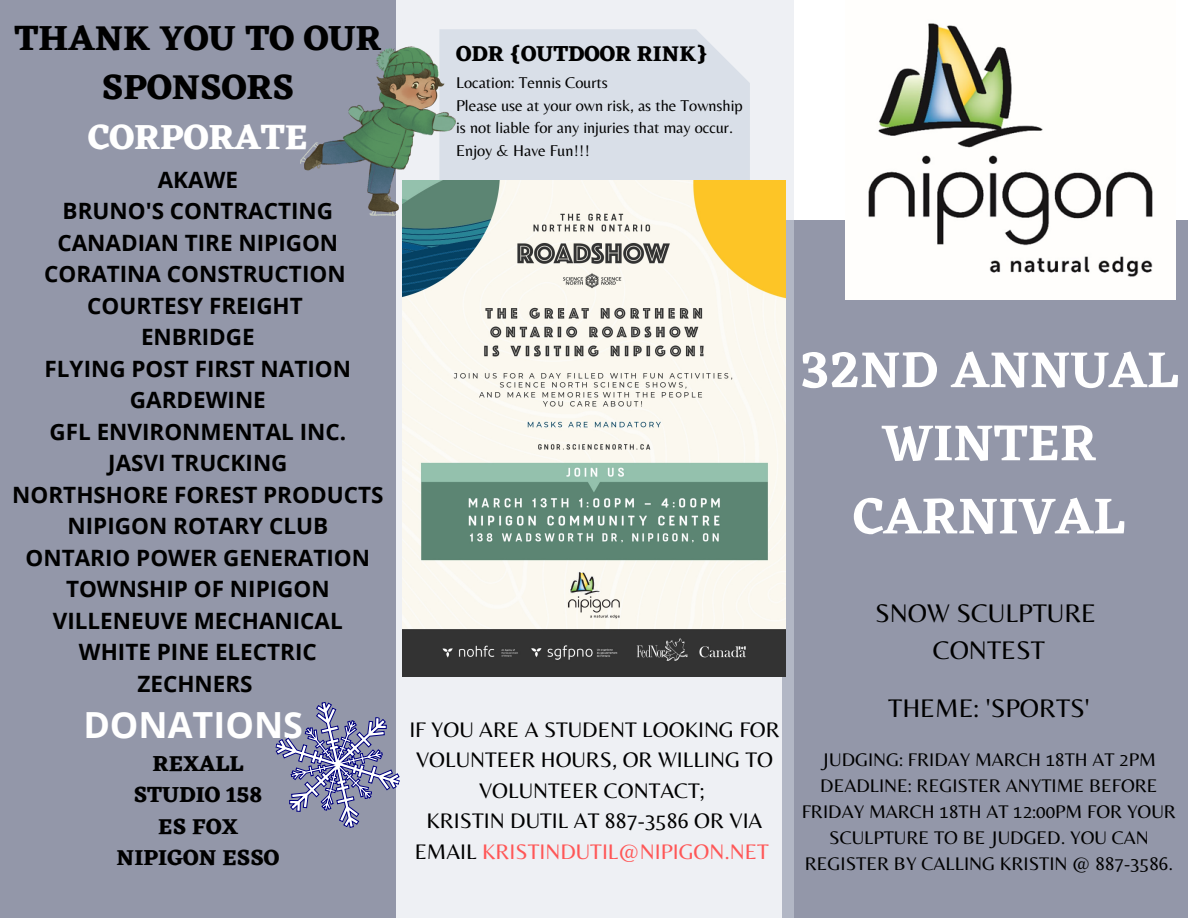
<style>
.page{position:relative;width:1188px;height:918px;background:#fff}
.page>*{position:absolute;margin:0;border:0;box-sizing:border-box;transform-origin:0 0}
.t1{font:600 52.5px/73.2px "Eczar";color:#fff;text-align:center}
.t2{font:700 36px "Eczar";color:#000}
.t3{font:700 36px "Eczar";color:#fff}
.t4{font:700 36px "Open Sans";color:#fff}
.t5{font:26.55px "Belleza";color:#000}
.t6{font:700 22.5px "Open Sans";color:#000}
.t7{font:700 22.5px "Eczar";color:#000}
.t8{font:700 22.2px "Eczar";color:#000}
.t9{font:21.9px/30.3px "Belleza";color:#000;text-align:center}
.t10{font:19.05px/25.8px "Belleza";color:#000;text-align:center}
.t11{font:16.2px/22.5px "Belleza";color:#000}
.s1{color:#ff5757}
</style>
<div class="page">
<div style="left:782px;top:220px;width:406px;height:698px;background:#9397a9"></div>
<div style="left:396px;top:0;width:397px;height:918px;background:#eef0f4"></div>
<div style="left:0;top:0;width:396px;height:918px;background:#9397a9"></div>
<div style="left:439px;top:29px;width:311px;height:151px;background:#d9dfe8"></div>
<img style="left:846px;top:23px;width:329px;height:276px">
<svg style="left:275px;top:702px;width:125px;height:126px"></svg>
<img style="left:300px;top:46px;width:156px;height:170px">
<img style="left:402px;top:180px;width:384px;height:496px">
<p class="t2" style="left:15px;top:16px;width:368px">THANK YOU TO OUR</p>
<p class="t2" style="left:102px;top:66px;width:194px">SPONSORS</p>
<p class="t3" style="left:88px;top:115px;width:221px">CORPORATE</p>
<p class="t6" style="left:158px;top:164px;width:82px">AKAWE</p>
<p class="t6" style="left:63px;top:195px;width:272px">BRUNO'S CONTRACTING</p>
<p class="t6" style="left:57px;top:227px;width:282px">CANADIAN TIRE NIPIGON</p>
<p class="t6" style="left:44px;top:258px;width:303px">CORATINA CONSTRUCTION</p>
<p class="t6" style="left:87px;top:290px;width:217px">COURTESY FREIGHT</p>
<p class="t6" style="left:141px;top:321px;width:115px">ENBRIDGE</p>
<p class="t6" style="left:45px;top:353px;width:308px">FLYING POST FIRST NATION</p>
<p class="t6" style="left:130px;top:384px;width:137px">GARDEWINE</p>
<p class="t6" style="left:50px;top:416px;width:298px">GFL ENVIRONMENTAL INC.</p>
<p class="t6" style="left:108px;top:447px;width:181px">JASVI TRUCKING</p>
<p class="t6" style="left:12px;top:479px;width:373px">NORTHSHORE FOREST PRODUCTS</p>
<p class="t6" style="left:68px;top:510px;width:262px">NIPIGON ROTARY CLUB</p>
<p class="t6" style="left:26px;top:542px;width:346px">ONTARIO POWER GENERATION</p>
<p class="t6" style="left:66px;top:573px;width:265px">TOWNSHIP OF NIPIGON</p>
<p class="t6" style="left:53px;top:605px;width:292px">VILLENEUVE MECHANICAL</p>
<p class="t6" style="left:79px;top:636px;width:239px">WHITE PINE ELECTRIC</p>
<p class="t6" style="left:137px;top:668px;width:117px">ZECHNERS</p>
<p class="t4" style="left:83px;top:700px;width:221px">DONATIONS</p>
<p class="t7" style="left:153px;top:750px;width:92px">REXALL</p>
<p class="t7" style="left:134px;top:781px;width:130px">STUDIO 158</p>
<p class="t7" style="left:158px;top:813px;width:81px">ES FOX</p>
<p class="t7" style="left:117px;top:844px;width:164px">NIPIGON ESSO</p>
<p class="t8" style="left:456px;top:41px;width:253px">ODR {OUTDOOR RINK}</p>
<p class="t11" style="left:456px;top:72px;width:153px">Location: Tennis Courts</p>
<p class="t11" style="left:456px;top:94px;width:288px">Please use at your own risk, as the Township is not liable for any injuries that may occur.</p>
<p class="t11" style="left:456px;top:139px;width:135px">Enjoy &amp; Have Fun!!!</p>
<p class="t1" style="left:800px;top:332px;width:380px">32ND ANNUAL</p>
<p class="t1" style="left:853px;top:406px;width:273px">WINTER<br>CARNIVAL</p>
<p class="t9" style="left:409px;top:714px;width:372px">IF YOU ARE A STUDENT LOOKING FOR<br>VOLUNTEER HOURS, OR WILLING TO<br>VOLUNTEER CONTACT;</p>
<p class="t9" style="left:415px;top:805px;width:356px">KRISTIN DUTIL AT 887-3586 OR VIA<br>EMAIL <span class="s1">KRISTINDUTIL@NIPIGON.NET</span></p>
<p class="t5" style="left:875px;top:598px;width:223px">SNOW SCULPTURE</p>
<p class="t5" style="left:933px;top:635px;width:114px">CONTEST</p>
<p class="t5" style="left:888px;top:692px;width:203px">THEME: 'SPORTS'</p>
<p class="t10" style="left:822px;top:747px;width:336px">JUDGING: FRIDAY MARCH 18TH AT 2PM</p>
<p class="t10" style="left:802px;top:772px;width:376px">DEADLINE: REGISTER ANYTIME BEFORE FRIDAY MARCH 18TH AT 12:00PM FOR YOUR SCULPTURE TO BE JUDGED. YOU CAN REGISTER BY CALLING KRISTIN @ 887-3586.</p>
</div>
